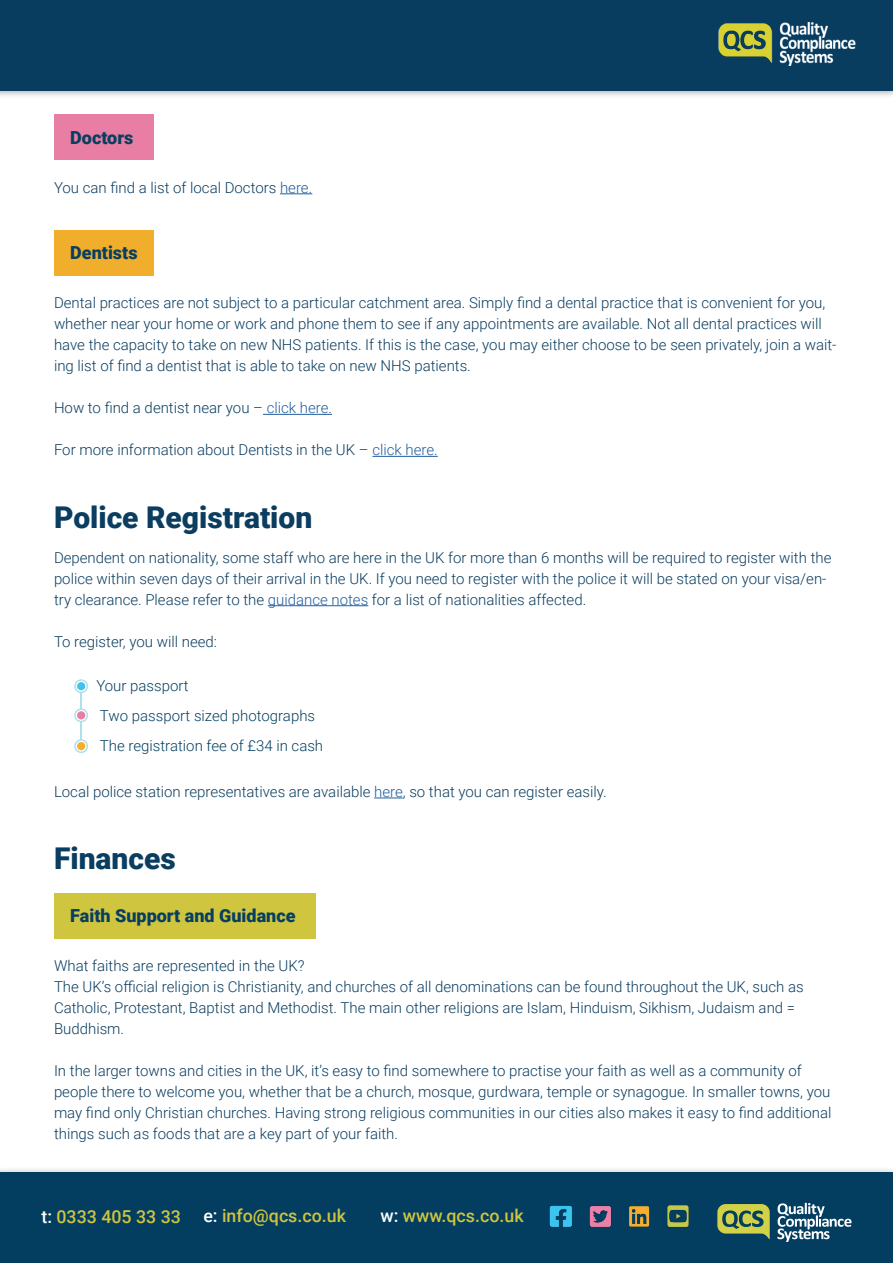
<style>
.page{position:relative;width:893px;height:1263px;background:#fff}
.page>*{position:absolute;margin:0;border:0;box-sizing:border-box;transform-origin:0 0}
.t1{font:900 30px "Roboto";color:#0a3d60}
.t2{font:900 18px "Roboto";color:#083f61}
.t3{font:500 17.85px "Roboto";color:#cfc43d}
.t4{font:300 15px/21px "Roboto";color:#0a3d60}
.t5{font:300 15px/30px "Roboto";color:#054061}
.s1{color:#215e9e}
.s2{color:#fff}
</style>
<div class="page">
<div style="left:0;top:0;width:893px;height:99px;background:#000;opacity:.42"></div>
<div style="left:0;top:0;width:893px;height:90px;background:#083d60"></div>
<img style="left:719px;top:23px;width:137px;height:43px">
<div style="left:0;top:1166px;width:893px;height:97px;background:#000;opacity:.42"></div>
<div style="left:0;top:1173px;width:893px;height:90px;background:#033d60"></div>
<img style="left:549px;top:1206px;width:23px;height:20px">
<img style="left:589px;top:1206px;width:22px;height:21px">
<img style="left:629px;top:1206px;width:21px;height:21px">
<img style="left:667px;top:1205px;width:22px;height:22px">
<svg style="left:717px;top:1204px;width:53px;height:36px"></svg>
<svg style="left:777px;top:1203px;width:74px;height:39px"></svg>
<hr style="left:280px;top:193px;width:32px;height:1px;background:#215e9e">
<hr style="left:263px;top:414px;width:69px;height:1px;background:#215e9e">
<hr style="left:372px;top:456px;width:66px;height:1px;background:#215e9e">
<div style="left:54px;top:115px;width:99px;height:45px;background:#e87ea4"></div>
<div style="left:54px;top:230px;width:99px;height:46px;background:#f1ae2c"></div>
<hr style="left:268px;top:605px;width:100px;height:1px;background:#215e9e">
<svg style="left:374px;top:797px;width:29px;height:1px"></svg>
<div style="left:74px;top:679px;width:14px;height:14px;border:2px solid #ade0ec;border-radius:50%"></div>
<div style="left:74px;top:739px;width:14px;height:14px;border:2px solid #ade0ec;border-radius:50%"></div>
<div style="left:74px;top:708px;width:14px;height:14px;border:2px solid #ade0ec;border-radius:50%"></div>
<div style="left:77px;top:682px;width:8px;height:8px;background:#41c3eb;border-radius:50%"></div>
<div style="left:77px;top:742px;width:8px;height:8px;background:#f4af2e;border-radius:50%"></div>
<div style="left:77px;top:711px;width:8px;height:8px;background:#e87ea4;border-radius:50%"></div>
<svg style="left:80px;top:692px;width:2px;height:17px"></svg>
<svg style="left:80px;top:721px;width:2px;height:19px"></svg>
<div style="left:54px;top:893px;width:261px;height:45px;background:#cfc53f"></div>
<p class="t2" style="left:70px;top:125px;width:65px">Doctors</p>
<p class="t4" style="left:54px;top:176px;width:260px">You can find a list of local Doctors <span class="s1">here.</span></p>
<p class="t2" style="left:70px;top:240px;width:69px">Dentists</p>
<p class="t4" style="left:54px;top:292px;width:784px">Dental practices are not subject to a particular catchment area. Simply find a dental practice that is convenient for you, whether near your home or work and phone them to see if any appointments are available. Not all dental practices will have the capacity to take on new NHS patients. If this is the case, you may either choose to be seen privately, join a wait&shy;ing list of find a dentist that is able to take on new NHS patients.</p>
<p class="t4" style="left:54px;top:397px;width:280px">How to find a dentist near you – <span class="s1">click here.</span></p>
<p class="t4" style="left:54px;top:439px;width:385px">For more information about Dentists in the UK – <span class="s1">click here.</span></p>
<h1 class="t1" style="left:54px;top:496px;width:260px">Police Registration</h1>
<p class="t4" style="left:54px;top:546px;width:779px">Dependent on nationality, some staff who are here in the UK for more than 6 months will be required to register with the police within seven days of their arrival in the UK. If you need to register with the police it will be stated on your visa/en&shy;try clearance. Please refer to the <span class="s1">guidance notes</span> for a list of nationalities affected.</p>
<p class="t4" style="left:54px;top:630px;width:165px">To register, you will need:</p>
<p class="t5" style="left:96px;top:670px;width:228px">Your passport<br>Two passport sized photographs<br>The registration fee of £34 in cash</p>
<p class="t4" style="left:54px;top:780px;width:554px">Local police station representatives are available <span class="s1">here</span>, so that you can register easily.</p>
<h1 class="t1" style="left:54px;top:837px;width:123px">Finances</h1>
<p class="t2" style="left:70px;top:903px;width:227px">Faith Support and Guidance</p>
<p class="t4" style="left:54px;top:955px;width:751px">What faiths are represented in the UK?<br>The UK’s official religion is Christianity, and churches of all denominations can be found throughout the UK, such as Catholic, Protestant, Baptist and Methodist. The main other religions are Islam, Hinduism, Sikhism, Judaism and = Buddhism.</p>
<p class="t4" style="left:54px;top:1060px;width:779px">In the larger towns and cities in the UK, it’s easy to find somewhere to practise your faith as well as a community of people there to welcome you, whether that be a church, mosque, gurdwara, temple or synagogue. In smaller towns, you may find only Christian churches. Having strong religious communities in our cities also makes it easy to find additional things such as foods that are a key part of your faith.</p>
<p class="t3" style="left:41px;top:1204px;width:141px"><span class="s2">t:</span> 0333 405 33 33</p>
<p class="t3" style="left:203px;top:1203px;width:144px"><span class="s2">e:</span> info@qcs.co.uk</p>
<p class="t3" style="left:380px;top:1203px;width:145px"><span class="s2">w:</span> www.qcs.co.uk</p>
</div>
